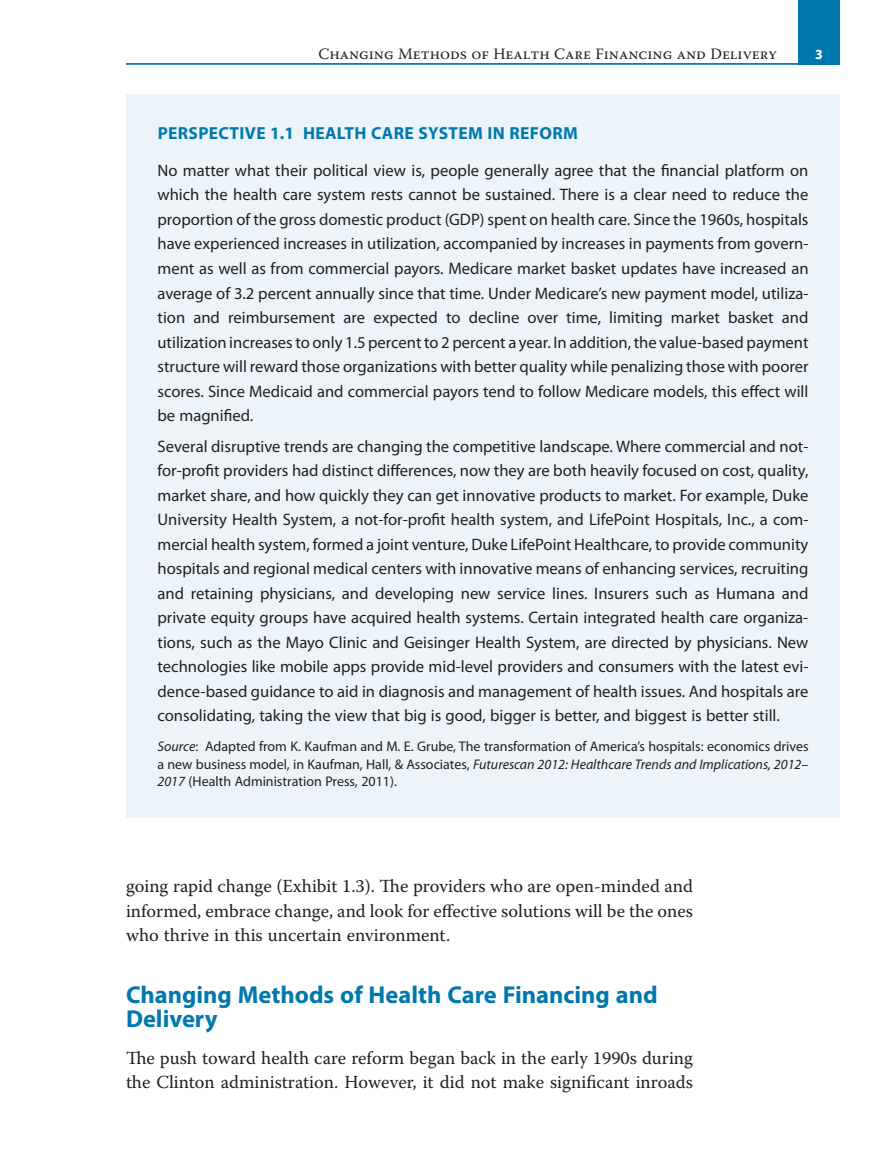
<style>
.page{position:relative;width:882px;height:1166px;background:#fff}
.page>*{position:absolute;margin:0;border:0;box-sizing:border-box;transform-origin:0 0}
.t1{font:700 24.5px/24.5px "Myriad Pro";color:#0078ae}
.t2{font:18.38px/24.5px "Warnock Pro";color:#231f20;text-align:justify}
.t3{font:700 17.5px "Myriad Pro";letter-spacing:.02em;color:#0078ae}
.t4{font:16.62px/24.5px "Myriad Pro";color:#231f20;text-align:justify}
.t5{font:15.75px "Warnock Pro";color:#231f20}
.t6{font:14px/17.5px "Myriad Pro";color:#231f20;text-align:justify}
.t7{font:700 14px "Myriad Pro";color:#fff}
.s1{font-style:italic}
</style>
<div class="page">
<hr style="left:126px;top:63px;width:714px;height:2px;background:#0078ae">
<div style="left:798px;top:0;width:42px;height:65px;background:#0078ae"></div>
<div style="left:126px;top:94px;width:714px;height:723px;background:#ecf4f9"></div>
<p class="t5" style="left:319px;top:47px;width:460px">Changing Methods of Health Care Financing and Delivery</p>
<p class="t7" style="left:815px;top:49px;width:9px">3</p>
<p class="t3" style="left:158px;top:127px;width:422px">PERSPECTIVE 1.1 HEALTH CARE SYSTEM IN REFORM</p>
<p class="t4" style="left:158px;top:159px;width:653px">No matter what their political view is, people generally agree that the financial platform on which the health care system rests cannot be sustained. There is a clear need to reduce the proportion of the gross domestic product (GDP) spent on health care. Since the 1960s, hospitals have experienced increases in utilization, accompanied by increases in payments from govern&shy;ment as well as from commercial payors. Medicare market basket updates have increased an average of 3.2 percent annually since that time. Under Medicare ’ s new payment model, utiliza&shy;tion and reimbursement are expected to decline over time, limiting market basket and utilization increases to only 1.5 percent to 2 percent a year. In addition, the value-based payment structure will reward those organizations with better quality while penalizing those with poorer scores. Since Medicaid and commercial payors tend to follow Medicare models, this effect will be magnified.</p>
<p class="t4" style="left:158px;top:435px;width:653px">Several disruptive trends are changing the competitive landscape. Where commercial and not&shy;for-profit providers had distinct differences, now they are both heavily focused on cost, quality, market share, and how quickly they can get innovative products to market. For example, Duke University Health System, a not-for-profit health system, and LifePoint Hospitals, Inc., a com&shy;mercial health system, formed a joint venture, Duke LifePoint Healthcare, to provide community hospitals and regional medical centers with innovative means of enhancing services, recruiting and retaining physicians, and developing new service lines. Insurers such as Humana and private equity groups have acquired health systems. Certain integrated health care organiza&shy;tions, such as the Mayo Clinic and Geisinger Health System, are directed by physicians. New technologies like mobile apps provide mid-level providers and consumers with the latest evi&shy;dence-based guidance to aid in diagnosis and management of health issues. And hospitals are consolidating, taking the view that big is good, bigger is better, and biggest is better still.</p>
<p class="t6" style="left:158px;top:738px;width:653px"><span class="s1">Source</span> : Adapted from K. Kaufman and M. E. Grube, The transformation of America ’ s hospitals: economics drives a new business model, in Kaufman, Hall, &amp; Associates, <span class="s1">Futurescan 2012: Healthcare Trends and Implications, 2012– 2017</span> (Health Administration Press, 2011).</p>
<p class="t2" style="left:126px;top:875px;width:569px">going rapid change (Exhibit 1.3 ). The providers who are open-minded and informed, embrace change, and look for effective solutions will be the ones who thrive in this uncertain environment.</p>
<h1 class="t1" style="left:126px;top:984px;width:533px">Changing Methods of Health Care Financing and<br>Delivery</h1>
<p class="t2" style="left:126px;top:1047px;width:569px">The push toward health care reform began back in the early 1990s during the Clinton administration. However, it did not make significant inroads</p>
</div>
